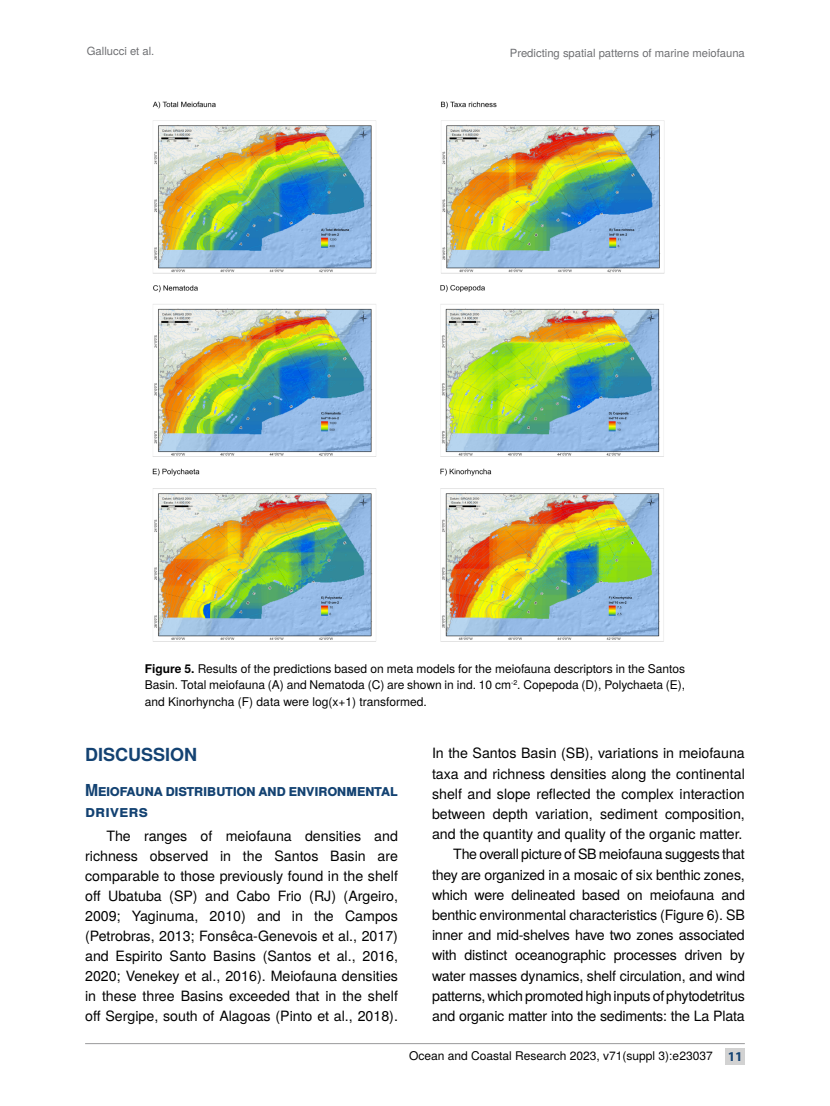
<style>
.page{position:relative;width:830px;height:1106px;background:#fff}
.page>*{position:absolute;margin:0;border:0;box-sizing:border-box;transform-origin:0 0}
.t1{font:700 18px "Te X Gyre Heros";color:#134272}
.t2{font:700 16.5px/21.5px "Te X Gyre Heros";letter-spacing:-.03em;color:#134272;scale:.95 1}
.t3{font:14.25px/20.2px "Te X Gyre Heros";letter-spacing:-.015em;color:#000;text-align:justify}
.t4{font:12px/16.5px "Te X Gyre Heros";color:#000;text-align:justify}
.t5{font:11.25px "Te X Gyre Heros";color:#6d6e71}
.s1{font-weight:700}
.s2{font-family:"Myriad Pro";font-weight:700;font-size:13.5px;color:#134272}
</style>
<div class="page">
<hr style="left:85px;top:1043px;width:659px;height:1px;background:#9a9a9b">
<div style="left:725px;top:1048px;width:19px;height:16px;background:#d2d2d2"></div>
<img style="left:152px;top:101px;width:513px;height:541px">
<p class="t5" style="left:87px;top:42px;width:69px">Gallucci et al.</p>
<p class="t5" style="left:509px;top:44px;width:236px">Predicting spatial patterns of marine meiofauna</p>
<p class="t4" style="left:145px;top:659px;width:542px"><span class="s1">Figure 5.</span> Results of the predictions based on meta models for the meiofauna descriptors in the Santos Basin. Total meiofauna (A) and Nematoda (C) are shown in ind. 10 cm<sup>-2</sup>. Copepoda (D), Polychaeta (E), and Kinorhyncha (F) data were log(x+1) transformed.</p>
<p class="t1" style="left:85px;top:741px;width:114px">DISCUSSION</p>
<p class="t2" style="left:85px;top:778px;width:330px">Meiofauna distribution and environmental drivers</p>
<p class="t3" style="left:85px;top:825px;width:314px;text-indent:21px">The ranges of meiofauna densities and richness observed in the Santos Basin are comparable to those previously found in the shelf off Ubatuba (SP) and Cabo Frio (RJ) (Argeiro, 2009; Yaginuma, 2010) and in the Campos (Petrobras, 2013; Fonsêca-Genevois et al., 2017) and Espirito Santo Basins (Santos et al., 2016, 2020; Venekey et al., 2016). Meiofauna densities in these three Basins exceeded that in the shelf off Sergipe, south of Alagoas (Pinto et al., 2018).</p>
<p class="t3" style="left:432px;top:742px;width:314px;text-align:right">In the Santos Basin (SB), variations in meiofauna taxa and richness densities along the continental shelf and slope reflected the complex interaction between depth variation, sediment composition, and the quantity and quality of the organic matter.<br>The overall picture of SB meiofauna suggests that they are organized in a mosaic of six benthic zones, which were delineated based on meiofauna and benthic environmental characteristics (Figure 6). SB inner and mid-shelves have two zones associated with distinct oceanographic processes driven by water masses dynamics, shelf circulation, and wind patterns, which promoted high inputs of phytodetritus and organic matter into the sediments: the La Plata</p>
<p class="t4" style="left:409px;top:1046px;width:335px">Ocean and Coastal Research 2023, v71(suppl 3):e23037 <span class="s2">11</span></p>
</div>
